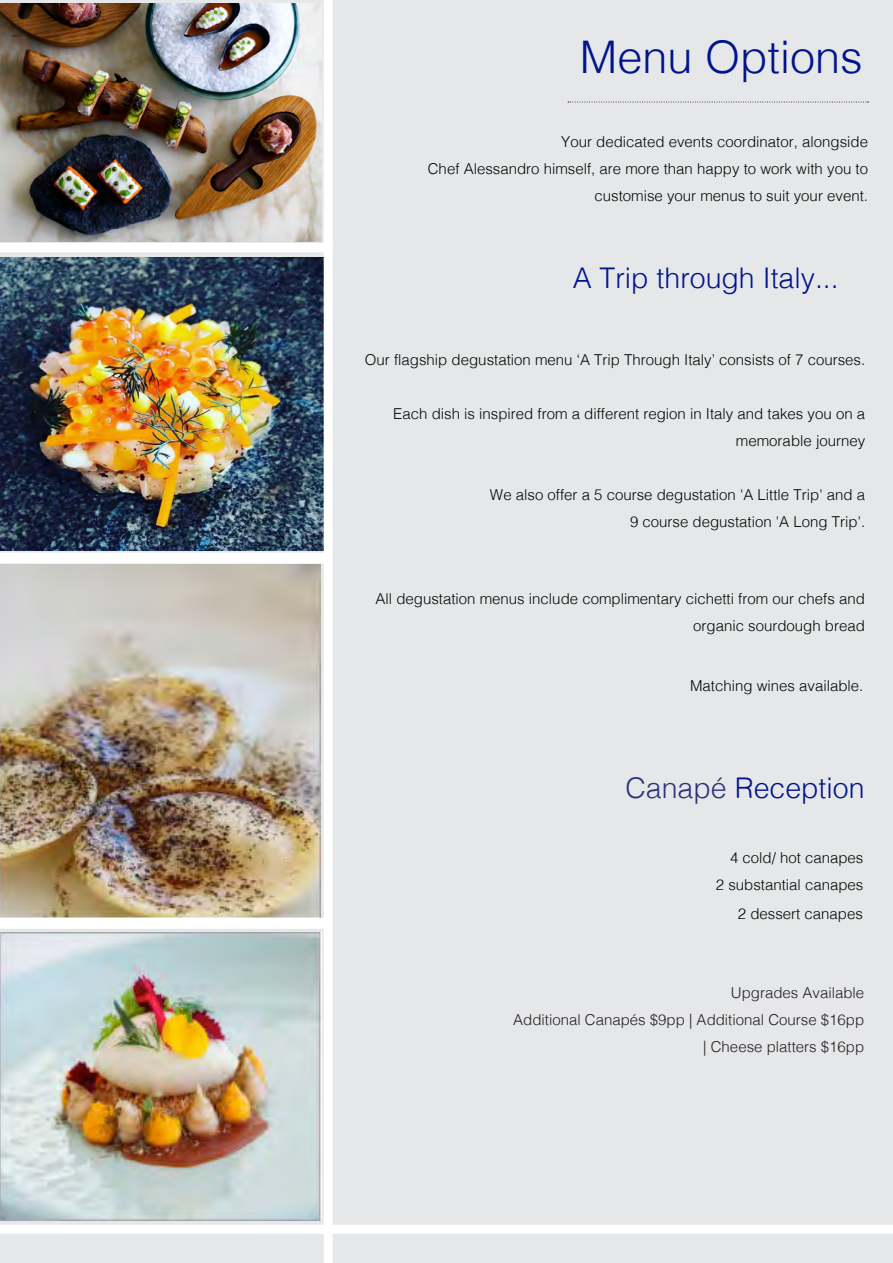
<style>
.page{position:relative;width:893px;height:1263px;background:#e6e7e9}
.page>*{position:absolute;margin:0;border:0;box-sizing:border-box;transform-origin:0 0}
.t1{font:300 45px "Helvetica";color:#00148b}
.t2{font:300 28.5px "Helvetica";color:#00148b}
.t3{font:300 15px/27px "Helvetica";color:#040503;text-align:right}
.t4{font:300 15px/27px "Helvetica";color:#231f20;text-align:right}
.s1{color:#293379}
</style>
<div class="page">
<img style="left:0;top:258px;width:323px;height:292px">
<div style="left:324px;top:0;width:9px;height:1263px;background:#fff"></div>
<div style="left:0;top:243px;width:333px;height:9px;background:#fff"></div>
<div style="left:0;top:1224px;width:893px;height:10px;background:#fff"></div>
<img style="left:0;top:565px;width:320px;height:353px">
<img style="left:0;top:932px;width:322px;height:289px">
<svg style="left:568px;top:102px;width:301px;height:1px"></svg>
<div style="left:0;top:553px;width:325px;height:10px;background:#fff"></div>
<div style="left:0;top:918px;width:328px;height:10px;background:#fff"></div>
<img style="left:0;top:4px;width:322px;height:237px">
<h1 class="t1" style="left:580px;top:18px;width:284px">Menu Options</h1>
<p class="t3" style="left:428px;top:127px;width:442px">Your dedicated events coordinator, alongside<br>Chef Alessandro himself, are more than happy to work with you to customise your menus to suit your event.</p>
<h2 class="t2" style="left:573px;top:254px;width:268px">A Trip through Italy...</h2>
<p class="t3" style="left:365px;top:345px;width:502px">Our flagship degustation menu ‘A Trip Through Italy’ consists of 7 courses.</p>
<p class="t3" style="left:393px;top:399px;width:473px">Each dish is inspired from a different region in Italy and takes you on a memorable journey</p>
<p class="t3" style="left:490px;top:480px;width:377px">We also offer a 5 course degustation 'A Little Trip' and a<br>9 course degustation 'A Long Trip'.</p>
<p class="t3" style="left:376px;top:584px;width:491px">All degustation menus include complimentary cichetti from our chefs and organic sourdough bread</p>
<p class="t3" style="left:690px;top:671px;width:175px">Matching wines available.</p>
<h2 class="t2" style="left:625px;top:764px;width:241px"><span class="s1">Canapé</span> Reception</h2>
<p class="t3" style="left:716px;top:843px;width:149px">4 cold/ hot canapes<br>2 substantial canapes</p>
<p class="t3" style="left:738px;top:899px;width:127px">2 dessert canapes</p>
<p class="t4" style="left:513px;top:978px;width:352px">Upgrades Available<br>Additional Canapés $9pp | Additional Course $16pp | Cheese platters $16pp</p>
</div>
